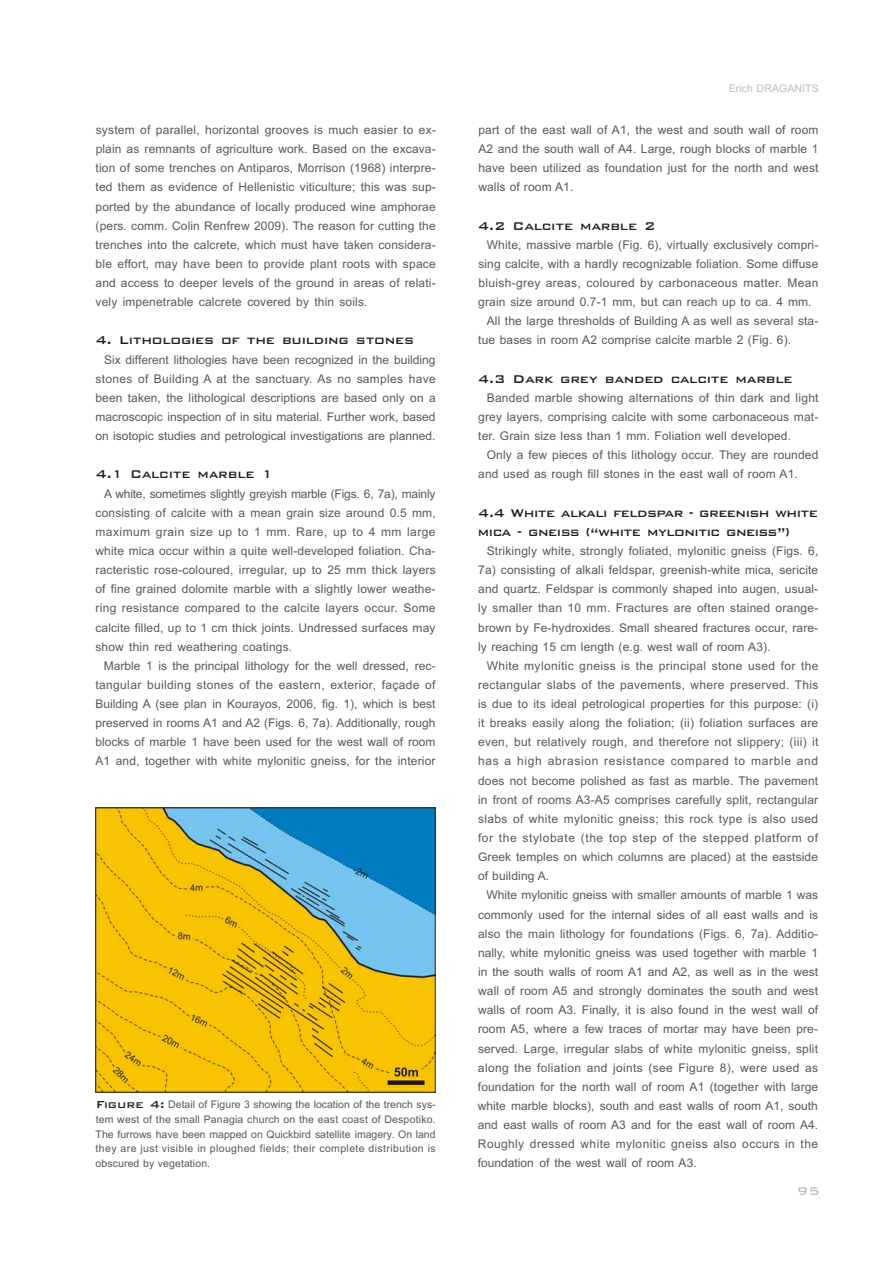
<style>
.page{position:relative;width:893px;height:1263px;background:#fff}
.page>*{position:absolute;margin:0;border:0;box-sizing:border-box;transform-origin:0 0}
.t1{font:500 15px "Bank Gothic BT";letter-spacing:-.015em;color:#231f20}
.t2{font:500 15px/19.2px "Bank Gothic BT";letter-spacing:-.035em;color:#231f20}
.t3{font:12px/19.2px "Arial";letter-spacing:.01em;color:#57585a;text-align:justify}
.t4{font:12px "Arial";letter-spacing:.03em;color:#57585a}
.t5{font:10.5px/14.9px "Arial";letter-spacing:.04em;color:#57585a;text-align:justify}
.t6{font:10.5px "Arial";letter-spacing:.01em;color:#bcbdc0}
.s1{font-family:"Bank Gothic BT";font-weight:500;font-size:13.5px;color:#231f20}
</style>
<div class="page">
<img style="left:96px;top:808px;width:340px;height:285px">
<svg style="left:798px;top:1187px;width:21px;height:8px"></svg>
<p class="t3" style="left:96px;top:121px;width:342px">system of parallel, horizontal grooves is much easier to ex&shy;plain as remnants of agriculture work. Based on the excava&shy;tion of some trenches on Antiparos, Morrison (1968) interpre&shy;ted them as evidence of Hellenistic viticulture; this was sup&shy;ported by the abundance of locally produced wine amphorae (pers. comm. Colin Renfrew 2009). The reason for cutting the trenches into the calcrete, which must have taken considera&shy;ble effort, may have been to provide plant roots with space and access to deeper levels of the ground in areas of relati&shy;vely impenetrable calcrete covered by thin soils.</p>
<p class="t1" style="left:95px;top:333px;width:320px">4. Lithologies of the building stones</p>
<p class="t3" style="left:96px;top:351px;width:342px;text-indent:9px">Six different lithologies have been recognized in the building stones of Building A at the sanctuary. As no samples have been taken, the lithological descriptions are based only on a macroscopic inspection of in situ material. Further work, based on isotopic studies and petrological investigations are planned.</p>
<p class="t1" style="left:95px;top:467px;width:179px">4.1 Calcite marble 1</p>
<p class="t3" style="left:95px;top:485px;width:342px;text-indent:9px">A white, sometimes slightly greyish marble (Figs. 6, 7a), mainly consisting of calcite with a mean grain size around 0.5 mm, maximum grain size up to 1 mm. Rare, up to 4 mm large white mica occur within a quite well-developed foliation. Cha&shy;racteristic rose-coloured, irregular, up to 25 mm thick layers of fine grained dolomite marble with a slightly lower weathe&shy;ring resistance compared to the calcite layers occur. Some calcite filled, up to 1 cm thick joints. Undressed surfaces may show thin red weathering coatings.</p>
<p class="t3" style="left:95px;top:657px;width:342px;text-indent:9px">Marble 1 is the principal lithology for the well dressed, rec&shy;tangular building stones of the eastern, exterior, façade of Building A (see plan in Kourayos, 2006, fig. 1), which is best preserved in rooms A1 and A2 (Figs. 6, 7a). Additionally, rough blocks of marble 1 have been used for the west wall of room A1 and, together with white mylonitic gneiss, for the interior</p>
<p class="t5" style="left:96px;top:1098px;width:342px"><span class="s1">Figure 4:</span> Detail of Figure 3 showing the location of the trench sys&shy;tem west of the small Panagia church on the east coast of Despotiko.<br>The furrows have been mapped on Quickbird satellite imagery. On land they are just visible in ploughed fields; their complete distribution is obscured by vegetation.</p>
<p class="t6" style="left:729px;top:84px;width:92px">Erich DRAGANITS</p>
<p class="t3" style="left:478px;top:121px;width:342px">part of the east wall of A1, the west and south wall of room A2 and the south wall of A4. Large, rough blocks of marble 1 have been utilized as foundation just for the north and west walls of room A1.</p>
<p class="t1" style="left:478px;top:218px;width:179px">4.2 Calcite marble 2</p>
<p class="t3" style="left:487px;top:236px;width:333px">White, massive marble (Fig. 6), virtually exclusively compri-</p>
<p class="t3" style="left:478px;top:255px;width:342px">sing calcite, with a hardly recognizable foliation. Some diffuse</p>
<p class="t4" style="left:478px;top:278px;width:342px">bluish-grey areas, coloured by carbonaceous matter. Mean</p>
<p class="t3" style="left:478px;top:293px;width:335px">grain size around 0.7-1 mm, but can reach up to ca. 4 mm.</p>
<p class="t3" style="left:487px;top:313px;width:333px">All the large thresholds of Building A as well as several sta-</p>
<p class="t3" style="left:478px;top:332px;width:314px">tue bases in room A2 comprise calcite marble 2 (Fig. 6).</p>
<p class="t1" style="left:478px;top:371px;width:316px">4.3 Dark grey banded calcite marble</p>
<p class="t3" style="left:478px;top:389px;width:342px;text-indent:9px">Banded marble showing alternations of thin dark and light grey layers, comprising calcite with some carbonaceous mat&shy;ter. Grain size less than 1 mm. Foliation well developed.</p>
<p class="t3" style="left:478px;top:447px;width:342px;text-indent:9px">Only a few pieces of this lithology occur. They are rounded and used as rough fill stones in the east wall of room A1.</p>
<p class="t2" style="left:478px;top:503px;width:342px">4.4 White alkali feldspar - greenish white mica - gneiss (“white mylonitic gneiss”)</p>
<p class="t3" style="left:478px;top:542px;width:342px;text-indent:9px">Strikingly white, strongly foliated, mylonitic gneiss (Figs. 6, 7a) consisting of alkali feldspar, greenish-white mica, sericite and quartz. Feldspar is commonly shaped into augen, usual&shy;ly smaller than 10 mm. Fractures are often stained orange&shy;brown by Fe-hydroxides. Small sheared fractures occur, rare&shy;ly reaching 15 cm length (e.g. west wall of room A3).</p>
<p class="t3" style="left:478px;top:657px;width:342px;text-indent:9px">White mylonitic gneiss is the principal stone used for the rectangular slabs of the pavements, where preserved. This is due to its ideal petrological properties for this purpose: (i) it breaks easily along the foliation; (ii) foliation surfaces are even, but relatively rough, and therefore not slippery; (iii) it has a high abrasion resistance compared to marble and does not become polished as fast as marble. The pavement in front of rooms A3-A5 comprises carefully split, rectangular slabs of white mylonitic gneiss; this rock type is also used for the stylobate (the top step of the stepped platform of Greek temples on which columns are placed) at the eastside of building A.</p>
<p class="t3" style="left:478px;top:887px;width:342px;text-indent:9px">White mylonitic gneiss with smaller amounts of marble 1 was commonly used for the internal sides of all east walls and is also the main lithology for foundations (Figs. 6, 7a). Additio&shy;nally, white mylonitic gneiss was used together with marble 1 in the south walls of room A1 and A2, as well as in the west wall of room A5 and strongly dominates the south and west walls of room A3. Finally, it is also found in the west wall of room A5, where a few traces of mortar may have been pre&shy;served. Large, irregular slabs of white mylonitic gneiss, split along the foliation and joints (see Figure 8), were used as foundation for the north wall of room A1 (together with large white marble blocks), south and east walls of room A1, south and east walls of room A3 and for the east wall of room A4.<br>Roughly dressed white mylonitic gneiss also occurs in the foundation of the west wall of room A3.</p>
</div>
